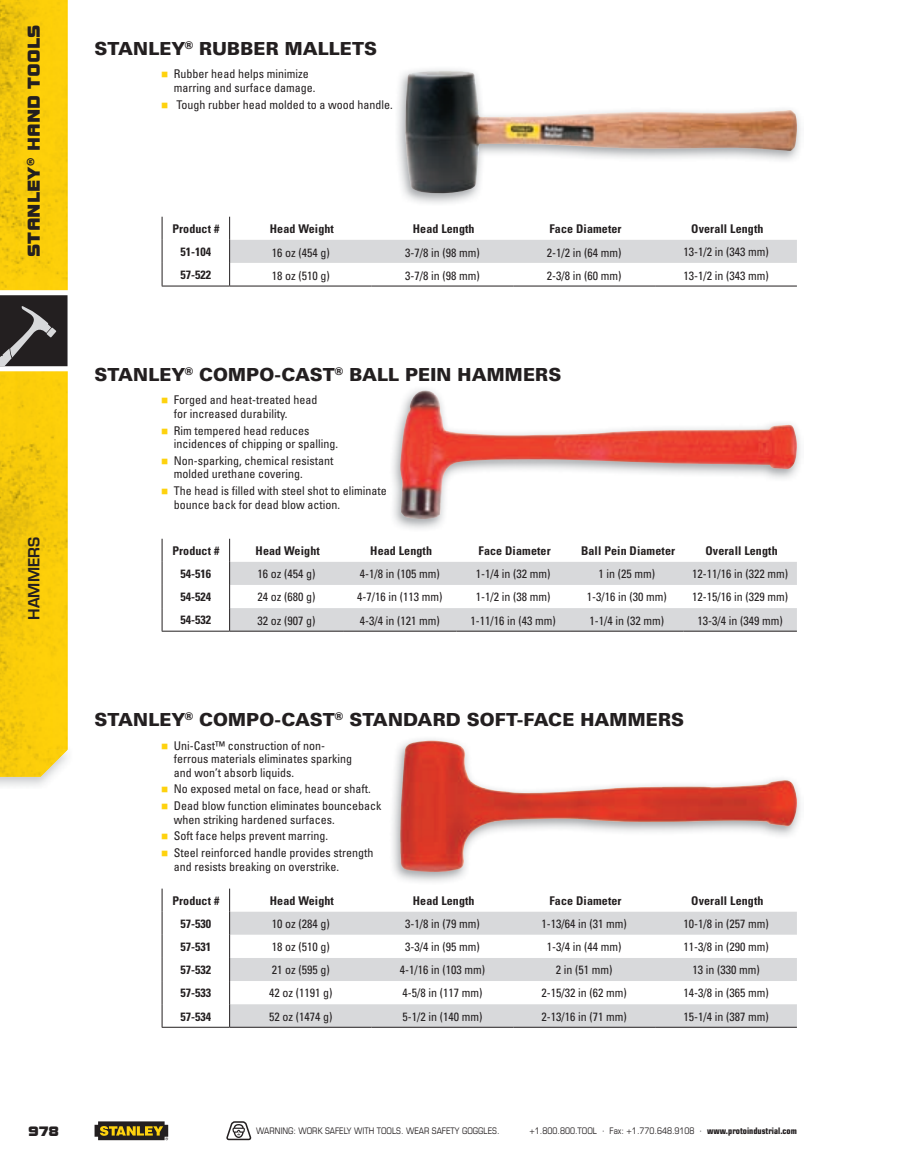
<style>
.page{position:relative;width:905px;height:1175px;background:#fff}
.page>*{position:absolute;margin:0;border:0;box-sizing:border-box;transform-origin:0 0}
.t1{font:900 18px "Univers";letter-spacing:.005em;color:#231f20}
.t2{font:18px "Bolt EF";color:#231f20}
.t3{font:600 15px "Eurostile LT Std";color:#231f20}
.t4{font:14.25px "Bolt EF";color:#231f20}
.t5{font:condensed 12px/13.5px "Univers";color:#231f20}
.t6{font:700 condensed 12px "Univers";letter-spacing:.01em;color:#231f20}
.t7{font:condensed 9px "Eurostile LT Std";color:#231f20}
.s1{color:#fed20e}
.s2{font-weight:700}
</style>
<div class="page">
<hr style="left:230px;top:286px;width:141px;height:1px;background:#231f20">
<hr style="left:371px;top:286px;width:142px;height:1px;background:#231f20">
<hr style="left:513px;top:286px;width:142px;height:1px;background:#231f20">
<hr style="left:655px;top:286px;width:141px;height:1px;background:#231f20">
<svg style="left:162px;top:217px;width:1px;height:69px"></svg>
<svg style="left:229px;top:217px;width:567px;height:69px"></svg>
<hr style="left:162px;top:286px;width:68px;height:1px;background:#231f20">
<hr style="left:230px;top:631px;width:113px;height:1px;background:#231f20">
<hr style="left:343px;top:631px;width:113px;height:1px;background:#231f20">
<hr style="left:456px;top:631px;width:114px;height:1px;background:#231f20">
<hr style="left:570px;top:631px;width:113px;height:1px;background:#231f20">
<hr style="left:683px;top:631px;width:113px;height:1px;background:#231f20">
<svg style="left:161px;top:539px;width:635px;height:92px"></svg>
<hr style="left:162px;top:631px;width:68px;height:1px;background:#231f20">
<div style="left:230px;top:911px;width:566px;height:115px;background:#d8d9db"></div>
<svg style="left:230px;top:934px;width:566px;height:70px"></svg>
<hr style="left:230px;top:1026px;width:141px;height:1px;background:#231f20">
<hr style="left:371px;top:1026px;width:142px;height:1px;background:#231f20">
<hr style="left:513px;top:1026px;width:142px;height:1px;background:#231f20">
<hr style="left:655px;top:1026px;width:141px;height:1px;background:#231f20">
<svg style="left:161px;top:888px;width:2px;height:139px"></svg>
<svg style="left:229px;top:888px;width:1px;height:138px"></svg>
<hr style="left:162px;top:1026px;width:68px;height:1px;background:#231f20">
<img style="left:397px;top:69px;width:404px;height:135px">
<img style="left:405px;top:71px;width:392px;height:123px">
<img style="left:392px;top:389px;width:409px;height:140px">
<img style="left:400px;top:390px;width:397px;height:129px">
<img style="left:392px;top:739px;width:409px;height:143px">
<img style="left:398px;top:740px;width:398px;height:134px">
<img style="left:0;top:776px;width:51px;height:10px">
<img style="left:0;top:0;width:68px;height:776px">
<svg style="left:227px;top:1121px;width:25px;height:19px"></svg>
<svg style="left:0;top:290px;width:68px;height:81px;background:#545152"></svg>
<svg style="left:94px;top:1121px;width:74px;height:19px"></svg>
<h1 class="t2" style="left:24px;top:257px;width:234px;rotate:-90deg">Stanley® Hand toolS</h1>
<p class="t3" style="left:24px;top:619px;width:84px;rotate:-90deg">HAMMERS</p>
<h1 class="t1" style="left:94px;top:37px;width:284px">STANLEY<sup>®</sup> RUBBER MALLETS</h1>
<p class="t5" style="left:174px;top:67px;width:143px;text-indent:-13px"><span class="s1">■</span> Rubber head helps minimize marring and surface damage.</p>
<p class="t5" style="left:161px;top:97px;width:233px"><span class="s1">■</span> Tough rubber head molded to a wood handle.</p>
<p class="t6" style="left:172px;top:221px;width:48px">Product #</p>
<p class="t6" style="left:270px;top:221px;width:66px">Head Weight</p>
<p class="t6" style="left:413px;top:221px;width:63px">Head Length</p>
<p class="t6" style="left:549px;top:221px;width:74px">Face Diameter</p>
<p class="t6" style="left:691px;top:221px;width:74px">Overall Length</p>
<p class="t6" style="left:180px;top:244px;width:32px">51-104</p>
<p class="t5" style="left:272px;top:245px;width:59px">16 oz (454 g)</p>
<p class="t5" style="left:405px;top:245px;width:76px">3-7/8 in (98 mm)</p>
<p class="t5" style="left:547px;top:245px;width:76px">2-1/2 in (64 mm)</p>
<p class="t5" style="left:683px;top:245px;width:87px">13-1/2 in (343 mm)</p>
<p class="t6" style="left:180px;top:268px;width:32px">57-522</p>
<p class="t5" style="left:272px;top:268px;width:59px">18 oz (510 g)</p>
<p class="t5" style="left:405px;top:268px;width:76px">3-7/8 in (98 mm)</p>
<p class="t5" style="left:547px;top:268px;width:76px">2-3/8 in (60 mm)</p>
<p class="t5" style="left:683px;top:268px;width:87px">13-1/2 in (343 mm)</p>
<h1 class="t1" style="left:94px;top:363px;width:468px">STANLEY<sup>®</sup> COMPO-CAST<sup>®</sup> BALL PEIN HAMMERS</h1>
<p class="t5" style="left:174px;top:393px;width:145px;text-indent:-13px"><span class="s1">■</span> Forged and heat-treated head for increased durability.</p>
<p class="t5" style="left:174px;top:423px;width:165px;text-indent:-13px"><span class="s1">■</span> Rim tempered head reduces incidences of chipping or spalling.</p>
<p class="t5" style="left:174px;top:454px;width:161px;text-indent:-13px"><span class="s1">■</span> Non-sparking, chemical resistant molded urethane covering.</p>
<p class="t5" style="left:174px;top:484px;width:214px;text-indent:-13px"><span class="s1">■</span> The head is filled with steel shot to eliminate bounce back for dead blow action.</p>
<p class="t6" style="left:172px;top:543px;width:48px">Product #</p>
<p class="t6" style="left:255px;top:543px;width:66px">Head Weight</p>
<p class="t6" style="left:370px;top:543px;width:63px">Head Length</p>
<p class="t6" style="left:478px;top:543px;width:74px">Face Diameter</p>
<p class="t6" style="left:581px;top:543px;width:96px">Ball Pein Diameter</p>
<p class="t6" style="left:705px;top:543px;width:74px">Overall Length</p>
<p class="t6" style="left:180px;top:566px;width:32px">54-516</p>
<p class="t5" style="left:257px;top:567px;width:59px">16 oz (454 g)</p>
<p class="t5" style="left:360px;top:567px;width:81px">4-1/8 in (105 mm)</p>
<p class="t5" style="left:476px;top:567px;width:76px">1-1/4 in (32 mm)</p>
<p class="t5" style="left:598px;top:567px;width:58px">1 in (25 mm)</p>
<p class="t5" style="left:692px;top:567px;width:97px">12-11/16 in (322 mm)</p>
<p class="t6" style="left:180px;top:589px;width:32px">54-524</p>
<p class="t5" style="left:257px;top:590px;width:59px">24 oz (680 g)</p>
<p class="t5" style="left:357px;top:590px;width:87px">4-7/16 in (113 mm)</p>
<p class="t5" style="left:476px;top:590px;width:76px">1-1/2 in (38 mm)</p>
<p class="t5" style="left:586px;top:590px;width:81px">1-3/16 in (30 mm)</p>
<p class="t5" style="left:692px;top:590px;width:97px">12-15/16 in (329 mm)</p>
<p class="t6" style="left:180px;top:613px;width:32px">54-532</p>
<p class="t5" style="left:257px;top:613px;width:59px">32 oz (907 g)</p>
<p class="t5" style="left:360px;top:613px;width:81px">4-3/4 in (121 mm)</p>
<p class="t5" style="left:470px;top:613px;width:87px">1-11/16 in (43 mm)</p>
<p class="t5" style="left:589px;top:613px;width:76px">1-1/4 in (32 mm)</p>
<p class="t5" style="left:697px;top:613px;width:87px">13-3/4 in (349 mm)</p>
<h1 class="t1" style="left:94px;top:708px;width:591px">STANLEY<sup>®</sup> COMPO-CAST<sup>®</sup> STANDARD SOFT-FACE HAMMERS</h1>
<p class="t5" style="left:174px;top:738px;width:179px;text-indent:-13px"><span class="s1">■</span> Uni-Cast™ construction of non&shy;ferrous materials eliminates sparking and won’t absorb liquids.</p>
<p class="t5" style="left:161px;top:782px;width:211px"><span class="s1">■</span> No exposed metal on face, head or shaft.</p>
<p class="t5" style="left:174px;top:799px;width:209px;text-indent:-13px"><span class="s1">■</span> Dead blow function eliminates bounceback when striking hardened surfaces.</p>
<p class="t5" style="left:161px;top:829px;width:168px"><span class="s1">■</span> Soft face helps prevent marring.</p>
<p class="t5" style="left:174px;top:846px;width:201px;text-indent:-13px"><span class="s1">■</span> Steel reinforced handle provides strength and resists breaking on overstrike.</p>
<p class="t6" style="left:172px;top:893px;width:48px">Product #</p>
<p class="t6" style="left:270px;top:893px;width:66px">Head Weight</p>
<p class="t6" style="left:413px;top:893px;width:63px">Head Length</p>
<p class="t6" style="left:549px;top:893px;width:74px">Face Diameter</p>
<p class="t6" style="left:691px;top:893px;width:74px">Overall Length</p>
<p class="t6" style="left:180px;top:916px;width:32px">57-530</p>
<p class="t5" style="left:272px;top:917px;width:59px">10 oz (284 g)</p>
<p class="t5" style="left:405px;top:917px;width:76px">3-1/8 in (79 mm)</p>
<p class="t5" style="left:541px;top:917px;width:87px">1-13/64 in (31 mm)</p>
<p class="t5" style="left:683px;top:917px;width:87px">10-1/8 in (257 mm)</p>
<p class="t6" style="left:180px;top:939px;width:32px">57-531</p>
<p class="t5" style="left:272px;top:940px;width:59px">18 oz (510 g)</p>
<p class="t5" style="left:405px;top:940px;width:76px">3-3/4 in (95 mm)</p>
<p class="t5" style="left:547px;top:940px;width:76px">1-3/4 in (44 mm)</p>
<p class="t5" style="left:683px;top:940px;width:87px">11-3/8 in (290 mm)</p>
<p class="t6" style="left:180px;top:962px;width:32px">57-532</p>
<p class="t5" style="left:272px;top:963px;width:59px">21 oz (595 g)</p>
<p class="t5" style="left:400px;top:963px;width:87px">4-1/16 in (103 mm)</p>
<p class="t5" style="left:556px;top:963px;width:58px">2 in (51 mm)</p>
<p class="t5" style="left:692px;top:963px;width:69px">13 in (330 mm)</p>
<p class="t6" style="left:180px;top:985px;width:32px">57-533</p>
<p class="t5" style="left:269px;top:986px;width:65px">42 oz (1191 g)</p>
<p class="t5" style="left:402px;top:986px;width:81px">4-5/8 in (117 mm)</p>
<p class="t5" style="left:541px;top:986px;width:87px">2-15/32 in (62 mm)</p>
<p class="t5" style="left:683px;top:986px;width:87px">14-3/8 in (365 mm)</p>
<p class="t6" style="left:180px;top:1008px;width:32px">57-534</p>
<p class="t5" style="left:269px;top:1009px;width:65px">52 oz (1474 g)</p>
<p class="t5" style="left:402px;top:1009px;width:81px">5-1/2 in (140 mm)</p>
<p class="t5" style="left:541px;top:1009px;width:87px">2-13/16 in (71 mm)</p>
<p class="t5" style="left:683px;top:1009px;width:87px">15-1/4 in (387 mm)</p>
<p class="t4" style="left:28px;top:1122px;width:32px">978</p>
<p class="t7" style="left:256px;top:1125px;width:245px">WARNING: WORK SAFELY WITH TOOLS. WEAR SAFETY GOGGLES.</p>
<p class="t7" style="left:529px;top:1125px;width:269px">+1.800.800.TOOL · Fax: +1.770.648.9108 · <span class="s2">www.protoindustrial.com</span></p>
</div>
